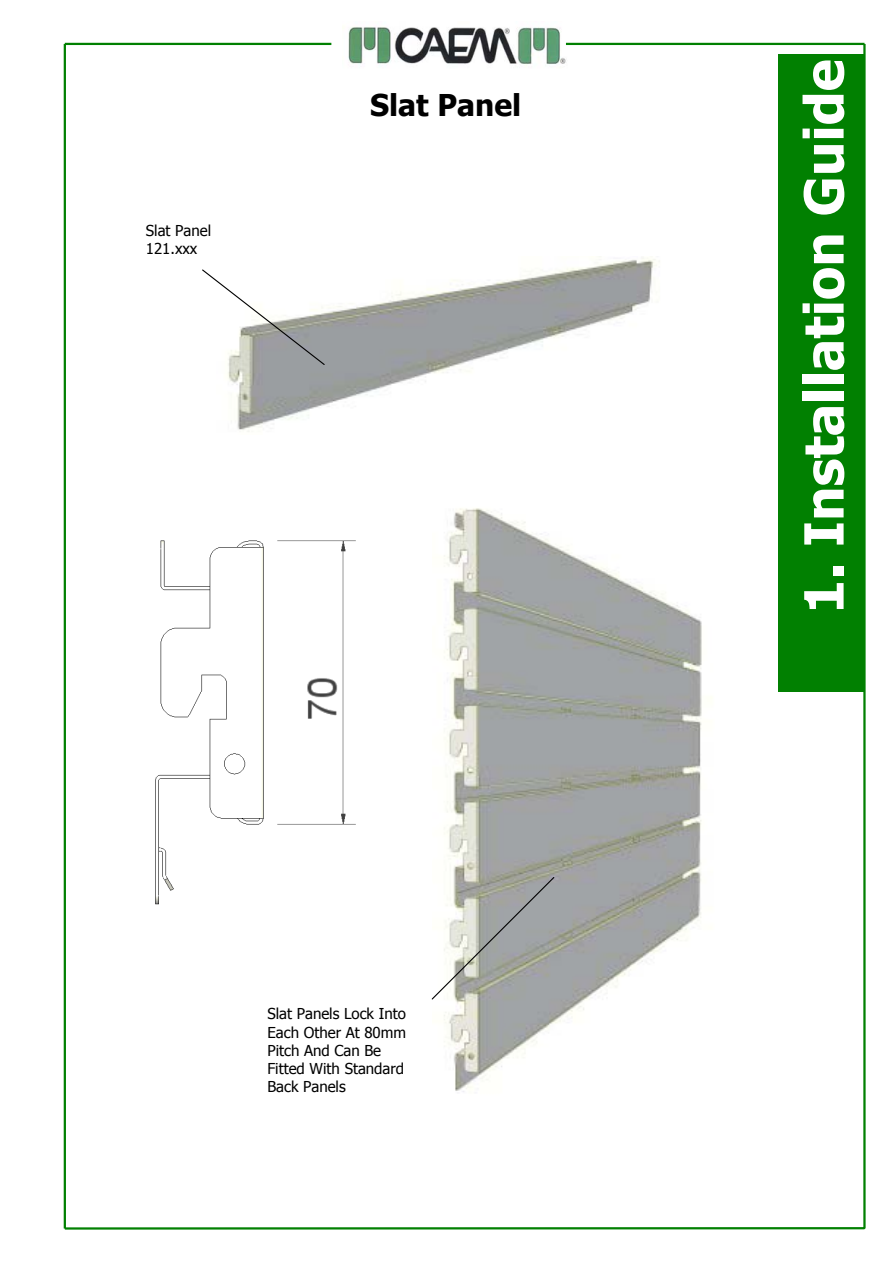
<style>
.page{position:relative;width:893px;height:1263px;background:#fff}
.page>*{position:absolute;margin:0;border:0;box-sizing:border-box;transform-origin:0 0}
.t1{font:700 54px "Tahoma";color:#fff}
.t2{font:700 30px "Tahoma";color:#000}
.t3{font:15px/18.1px "Tahoma";color:#000}
</style>
<div class="page">
<div style="left:778px;top:54px;width:86px;height:638px;background:#018001"></div>
<img style="left:348px;top:27px;width:223px;height:38px">
<hr style="left:65px;top:43px;width:266px;height:2px;background:#018001">
<hr style="left:566px;top:43px;width:298px;height:2px;background:#018001">
<hr style="left:64px;top:44px;width:2px;height:1184px;background:#018001">
<hr style="left:863px;top:44px;width:2px;height:1184px;background:#018001">
<hr style="left:65px;top:1227px;width:799px;height:3px;background:#018001">
<img style="left:228px;top:256px;width:432px;height:176px">
<img style="left:155px;top:540px;width:201px;height:365px">
<img style="left:444px;top:508px;width:258px;height:584px">
<svg style="left:202px;top:268px;width:124px;height:98px"></svg>
<svg style="left:431px;top:876px;width:124px;height:125px"></svg>
<p class="t3" style="left:146px;top:221px;width:67px">Slat Panel<br>121.xxx</p>
<h2 class="t2" style="left:370px;top:86px;width:152px">Slat Panel</h2>
<p class="t3" style="left:267px;top:1004px;width:140px">Slat Panels Lock Into<br>Each Other At 80mm<br>Pitch And Can Be<br>Fitted With Standard<br>Back Panels</p>
<h1 class="t1" style="left:789px;top:614px;width:556px;rotate:-90deg">1. Installation Guide</h1>
</div>
